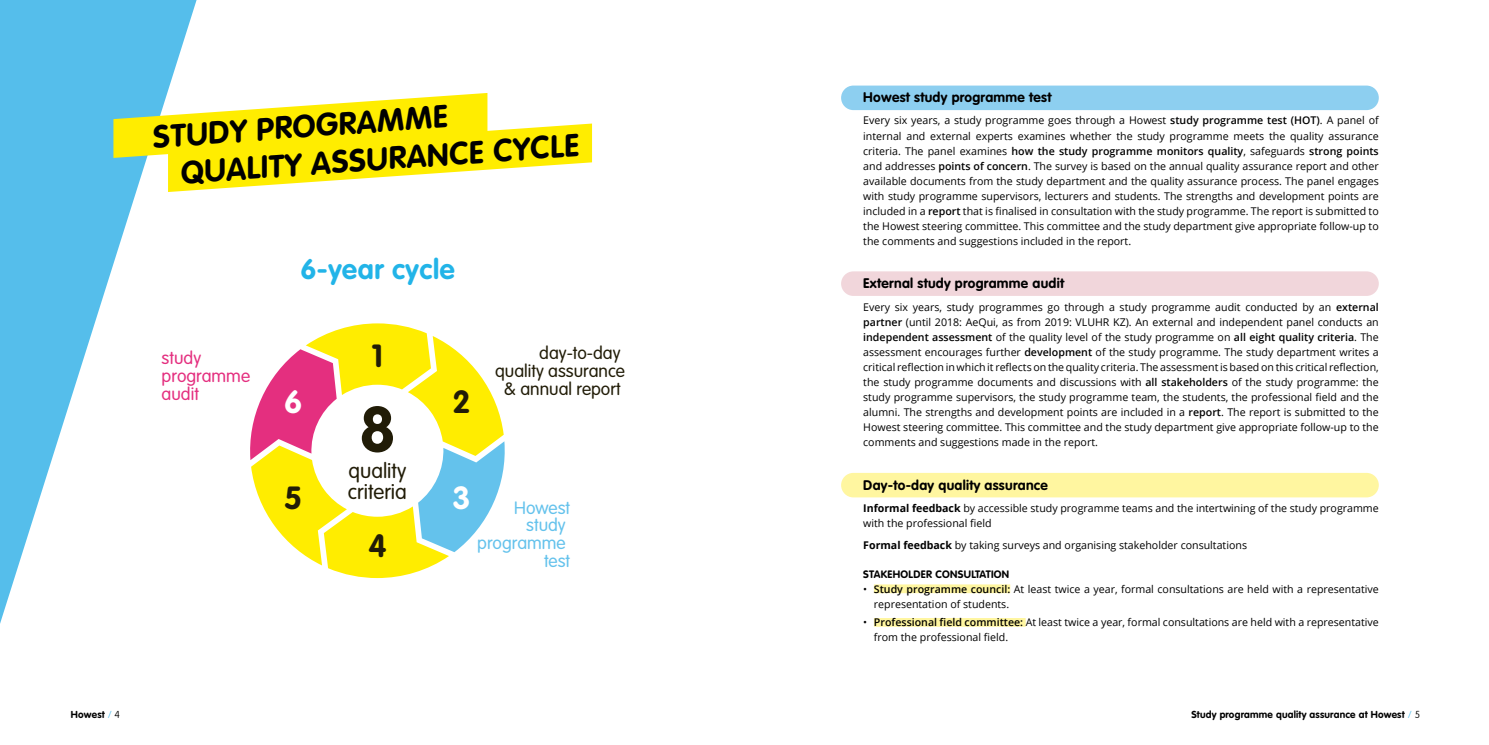
<style>
.page{position:relative;width:1489px;height:745px;background:#fff}
.page>*{position:absolute;margin:0;border:0;box-sizing:border-box;transform-origin:0 0}
.t1{font:700 63.12px "VAG Rounded Std";color:#211c07}
.t2{font:700 31.62px "VAG Rounded Std";color:#211c07}
.t3{font:700 31.62px "VAG Rounded Std";color:#fff}
.t4{font:700 31.38px/37.8px "VAG Rounded Std";color:#000}
.t5{font:700 27.88px "VAG Rounded Std";letter-spacing:.02em;color:#22b4e8}
.t6{font:300 20.88px/21.2px "VAG Rounded Std";color:#211c07}
.t7{font:300 17.62px/17.9px "VAG Rounded Std";color:#211c07;text-align:right}
.t8{font:300 17.62px/17.9px "VAG Rounded Std";color:#64c2ec;text-align:right}
.t9{font:300 17.62px/17.9px "VAG Rounded Std";color:#e42f7f}
.t10{font:700 13.75px "VAG Rounded Std";letter-spacing:.02em;color:#000}
.t11{font:10.62px/15px "Open Sans";color:#000}
.t12{font:700 10.62px "VAG Rounded Std";letter-spacing:.03em;color:#000}
.t13{font:700 10px "VAG Rounded Std";letter-spacing:.02em;color:#000}
.s1{font-weight:600}
.s2{font-weight:700}
.s3{font-weight:100;color:#55beeb}
.s4{font-weight:100}
</style>
<div class="page">
<svg style="left:0;top:0;width:196px;height:623px;fill:#55beeb"></svg>
<div style="left:841px;top:85px;width:537px;height:25px;background:#8dcff0;border-radius:12px"></div>
<div style="left:841px;top:271px;width:537px;height:25px;background:#f1d6db;border-radius:12px"></div>
<div style="left:841px;top:472px;width:537px;height:25px;background:#fff6a0;border-radius:12px"></div>
<div style="left:873px;top:584px;width:137px;height:8px;background:#fff6a0"></div>
<div style="left:873px;top:617px;width:152px;height:9px;background:#fff6a0"></div>
<svg style="left:113px;top:93px;width:479px;height:99px"></svg>
<svg style="left:250px;top:323px;width:255px;height:254px"></svg>
<h3 class="t4" style="left:176px;top:117px;width:400px;text-indent:-25px;rotate:-4deg">STUDY PROGRAMME<br>QUALITY ASSURANCE CYCLE</h3>
<h3 class="t9" style="left:162px;top:349px;width:90px">study programme audit</h3>
<h3 class="t5" style="left:300px;top:253px;width:156px">6-year cycle</h3>
<h2 class="t3" style="left:284px;top:382px;width:20px">6</h2>
<h2 class="t2" style="left:284px;top:478px;width:20px">5</h2>
<h2 class="t2" style="left:371px;top:337px;width:13px">1</h2>
<h1 class="t1" style="left:359px;top:392px;width:38px">8</h1>
<h3 class="t6" style="left:348px;top:460px;width:60px">quality criteria</h3>
<h2 class="t2" style="left:368px;top:527px;width:20px">4</h2>
<h2 class="t2" style="left:452px;top:382px;width:20px">2</h2>
<h3 class="t7" style="left:495px;top:344px;width:131px">day-to-day quality assurance &amp; annual report</h3>
<h2 class="t3" style="left:452px;top:478px;width:20px">3</h2>
<h3 class="t8" style="left:477px;top:498px;width:94px">Howest study programme test</h3>
<p class="t10" style="left:863px;top:89px;width:190px">Howest study programme test</p>
<p class="t11" style="left:863px;top:113px;width:517px;text-align:justify">Every six years, a study programme goes through a Howest <span class="s1">study programme test (HOT)</span>. A panel of internal and external experts examines whether the study programme meets the quality assurance criteria. The panel examines <span class="s1">how the study programme monitors quality</span>, safeguards <span class="s1">strong points </span>and addresses <span class="s1">points of concern</span>. The survey is based on the annual quality assurance report and other available documents from the study department and the quality assurance process. The panel engages with study programme supervisors, lecturers and students. The strengths and development points are included in a <span class="s1">report</span> that is finalised in consultation with the study programme. The report is submitted to the Howest steering committee. This committee and the study department give appropriate follow-up to the comments and suggestions included in the report.</p>
<p class="t10" style="left:863px;top:275px;width:202px">External study programme audit</p>
<p class="t11" style="left:863px;top:299px;width:517px;text-align:justify">Every six years, study programmes go through a study programme audit conducted by an <span class="s1">external partner</span> (until 2018: AeQui, as from 2019: VLUHR KZ). An external and independent panel conducts an <span class="s1">independent assessment</span> of the quality level of the study programme on <span class="s1">all eight quality criteria</span>. The assessment encourages further <span class="s1">development</span> of the study programme. The study department writes a critical reflection in which it reflects on the quality criteria. The assessment is based on this critical reflection, the study programme documents and discussions with <span class="s1">all stakeholders</span> of the study programme: the study programme supervisors, the study programme team, the students, the professional field and the alumni. The strengths and development points are included in a <span class="s1">report</span>. The report is submitted to the Howest steering committee. This committee and the study department give appropriate follow-up to the comments and suggestions made in the report.</p>
<p class="t10" style="left:863px;top:476px;width:186px">Day-to-day quality assurance</p>
<p class="t11" style="left:863px;top:499px;width:517px"><span class="s2">Informal feedback</span> by accessible study programme teams and the intertwining of the study programme with the professional field</p>
<p class="t11" style="left:863px;top:536px;width:385px"><span class="s2">Formal feedback</span> by taking surveys and organising stakeholder consultations</p>
<p class="t12" style="left:863px;top:567px;width:147px">STAKEHOLDER CONSULTATION</p>
<p class="t11" style="left:873px;top:580px;width:506px;text-indent:-11px">• <span class="s1">Study programme council:</span> At least twice a year, formal consultations are held with a representative representation of students.</p>
<p class="t11" style="left:873px;top:614px;width:506px;text-indent:-11px">• <span class="s1">Professional field committee:</span> At least twice a year, formal consultations are held with a representative from the professional field.</p>
<p class="t13" style="left:71px;top:708px;width:51px">Howest <span class="s3">/</span> <span class="s4">4</span></p>
<p class="t13" style="left:1191px;top:708px;width:230px">Study programme quality assurance at Howest <span class="s3">/</span> <span class="s4">5</span></p>
</div>
